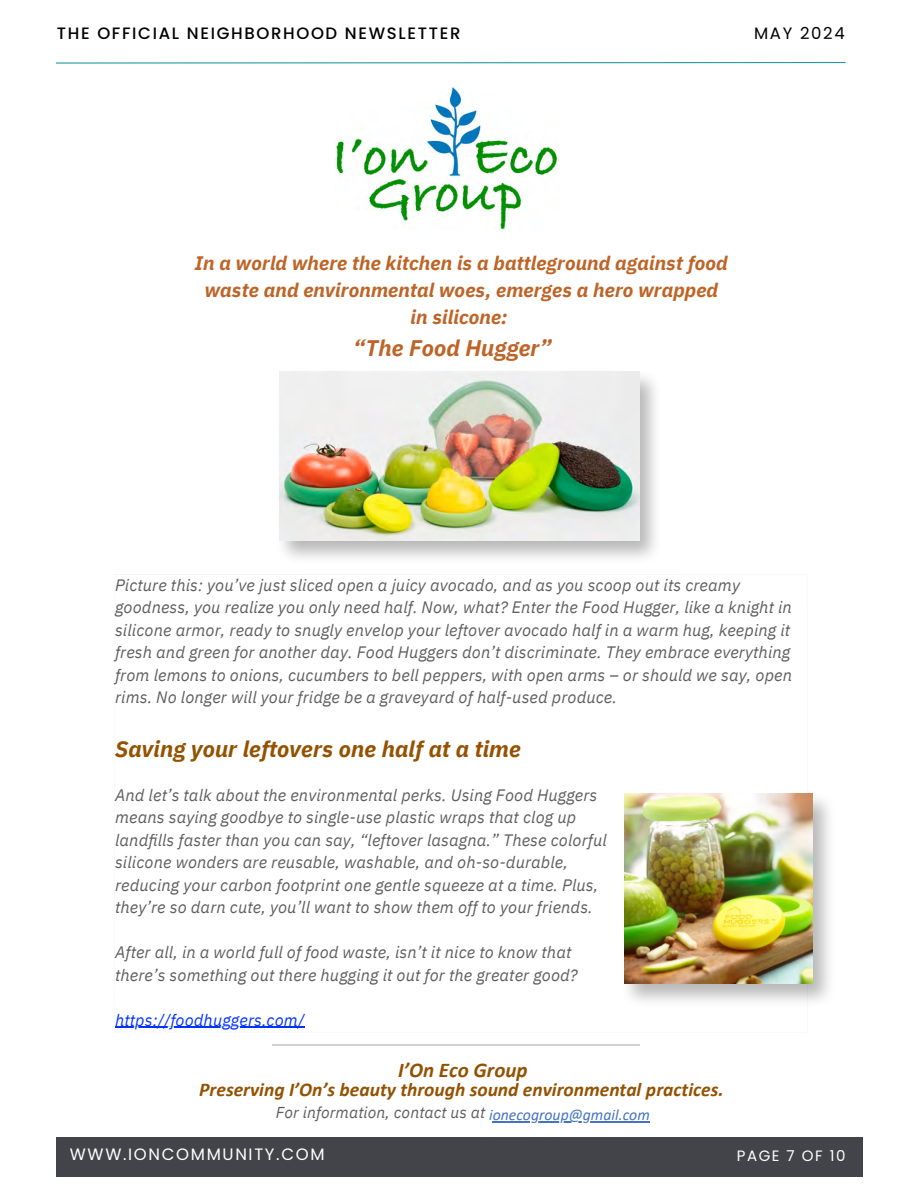
<style>
.page{position:relative;width:918px;height:1188px;background:#fff}
.page>*{position:absolute;margin:0;border:0;box-sizing:border-box;transform-origin:0 0}
.t1{font:italic 700 22.5px "IBM Plex Sans";letter-spacing:.005em;color:#945200}
.t2{font:italic 700 22.5px "IBM Plex Sans";letter-spacing:.005em;color:#be6427}
.t3{font:italic 700 21px "Calibri";color:#945200}
.t4{font:italic 700 19.5px/27px "IBM Plex Sans";letter-spacing:.005em;color:#be6427;text-align:center}
.t5{font:italic 700 19.5px "Calibri";color:#945200}
.t6{font:italic 16.5px/22.5px "IBM Plex Sans";letter-spacing:.005em;color:#5e5e5e}
.t7{font:500 16.5px "Poppins";letter-spacing:.1em;color:#000}
.t8{font:italic 16.5px "IBM Plex Sans";letter-spacing:.005em;color:#0433ff}
.t9{font:16.5px "Poppins";letter-spacing:.1em;color:#fff}
.t10{font:16.5px "Poppins";letter-spacing:.1em;color:#000}
.t11{font:italic 15.75px "IBM Plex Sans";letter-spacing:.005em;color:#5e5e5e}
.t12{font:italic 15.75px "Calibri";color:#4472c4}
.t13{font:15px "Poppins";letter-spacing:.1em;color:#fff}
</style>
<div class="page">
<img style="left:279px;top:371px;width:377px;height:187px">
<img style="left:279px;top:371px;width:360px;height:169px">
<img style="left:335px;top:86px;width:224px;height:143px">
<img style="left:624px;top:793px;width:205px;height:212px">
<img style="left:625px;top:793px;width:187px;height:190px">
<hr style="left:493px;top:1121px;width:157px;height:1px;background:#4472c4">
<hr style="left:115px;top:1027px;width:189px;height:1px;background:#0433ff">
<svg style="left:55px;top:61px;width:791px;height:3px"></svg>
<div style="left:56px;top:1137px;width:806px;height:40px;background:#424449"></div>
<hr style="left:272px;top:1044px;width:367px;height:1px;background:#d6cfcc">
<p class="t7" style="left:57px;top:22px;width:405px">THE OFFICIAL NEIGHBORHOOD NEWSLETTER</p>
<h2 class="t10" style="left:754px;top:22px;width:92px">MAY 2024</h2>
<h1 class="t4" style="left:195px;top:249px;width:534px">In a world where the kitchen is a battleground against food waste and environmental woes, emerges a hero wrapped in silicone:</h1>
<p class="t2" style="left:354px;top:333px;width:199px">“The Food Hugger”</p>
<p class="t6" style="left:115px;top:573px;width:678px">Picture this: you’ve just sliced open a juicy avocado, and as you scoop out its creamy goodness, you realize you only need half. Now, what? Enter the Food Hugger, like a knight in silicone armor, ready to snugly envelop your leftover avocado half in a warm hug, keeping it fresh and green for another day. Food Huggers don’t discriminate. They embrace everything from lemons to onions, cucumbers to bell peppers, with open arms – or should we say, open rims. No longer will your fridge be a graveyard of half-used produce.</p>
<h1 class="t1" style="left:115px;top:734px;width:407px">Saving your leftovers one half at a time</h1>
<p class="t6" style="left:115px;top:783px;width:493px">And let’s talk about the environmental perks. Using Food Huggers means saying goodbye to single-use plastic wraps that clog up landfills faster than you can say, “leftover lasagna.” These colorful silicone wonders are reusable, washable, and oh-so-durable, reducing your carbon footprint one gentle squeeze at a time. Plus, they’re so darn cute, you’ll want to show them off to your friends.</p>
<p class="t6" style="left:115px;top:941px;width:464px">After all, in a world full of food waste, isn’t it nice to know that there’s something out there hugging it out for the greater good?</p>
<p class="t8" style="left:115px;top:1009px;width:191px">https://foodhuggers.com/</p>
<h2 class="t3" style="left:398px;top:1061px;width:131px">I’On Eco Group</h2>
<h2 class="t5" style="left:199px;top:1081px;width:526px">Preserving I’On’s beauty through sound environmental practices.</h2>
<p class="t11" style="left:276px;top:1102px;width:211px">For information, contact us at</p>
<p class="t12" style="left:489px;top:1108px;width:162px">ionecogroup@gmail.com</p>
<p class="t9" style="left:70px;top:1143px;width:256px">WWW.IONCOMMUNITY.COM</p>
<p class="t13" style="left:737px;top:1145px;width:110px">PAGE 7 OF 10</p>
</div>
